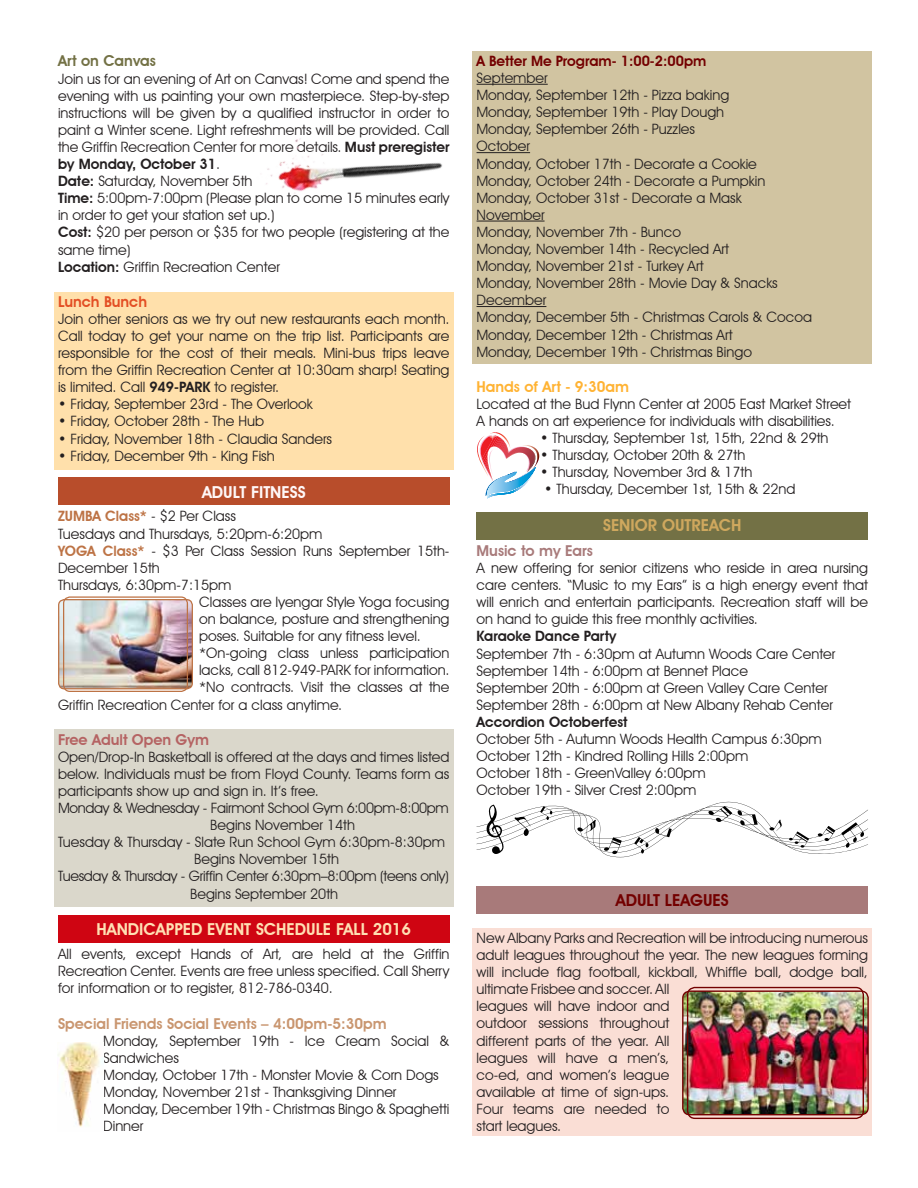
<style>
.page{position:relative;width:918px;height:1188px;background:#fff}
.page>*{position:absolute;margin:0;border:0;box-sizing:border-box;transform-origin:0 0}
.t1{font:600 16.5px "Avant Garde IT Cby BT";color:#ffe0b3}
.t2{font:600 16.5px "Avant Garde IT Cby BT";color:#cfa85e}
.t3{font:600 16.5px "Avant Garde IT Cby BT";color:#fff7f7}
.t4{font:600 16.5px "Avant Garde IT Cby BT";color:#730000}
.t5{font:600 15px "Avant Garde IT Cby BT";color:#c99670}
.t6{font:600 15px "Avant Garde IT Cby BT";color:#ffb333}
.t7{font:600 15px "Avant Garde IT Cby BT";color:#b56363}
.t8{font:600 15px "Avant Garde IT Cby BT";color:#a87a7a}
.t9{font:600 15px "Avant Garde IT Cby BT";color:#737145}
.t10{font:600 15px "Avant Garde IT Cby BT";color:#e34f24}
.t11{font:14.25px/17.1px "Avant Garde IT Cby BT";color:#231f20}
.t12{font:14.25px "Avant Garde IT Cby BT";letter-spacing:-.02em;color:#231f20}
.t13{font:600 14.25px "Avant Garde IT Cby BT";color:#231f20}
.t14{font:600 14.25px "Avant Garde IT Cby BT";color:#730000}
.t15{font:600 14.25px "Avant Garde IT Cby BT";color:#bd7345}
.s1{font-weight:600}
.s2{font-weight:400;color:#231f20}
.s3{font-weight:600;color:#bd7345}
</style>
<div class="page">
<svg style="left:477px;top:801px;width:391px;height:56px"></svg>
<div style="left:54px;top:293px;width:400px;height:177px;background:#ffe0ab"></div>
<div style="left:472px;top:52px;width:400px;height:312px;background:#d1c4a1"></div>
<div style="left:54px;top:729px;width:400px;height:177px;background:#dad7cb"></div>
<div style="left:472px;top:929px;width:400px;height:207px;background:#faded5"></div>
<div style="left:58px;top:478px;width:392px;height:27px;background:#b84d2b"></div>
<div style="left:58px;top:915px;width:392px;height:27px;background:#cf0512"></div>
<div style="left:477px;top:512px;width:391px;height:28px;background:#737145"></div>
<div style="left:477px;top:887px;width:391px;height:27px;background:#a87a7a"></div>
<hr style="left:477px;top:84px;width:71px;height:1px;background:#231f20">
<hr style="left:477px;top:152px;width:53px;height:1px;background:#231f20">
<hr style="left:477px;top:221px;width:68px;height:1px;background:#231f20">
<hr style="left:477px;top:306px;width:69px;height:1px;background:#231f20">
<img style="left:266px;top:138px;width:176px;height:56px">
<img style="left:59px;top:600px;width:133px;height:89px">
<div style="left:58px;top:599px;width:135px;height:90px;border:1px solid #bd7345;border-radius:6px"></div>
<div style="left:63px;top:596px;width:125px;height:96px;border:1px solid #bd7345;border-radius:6px"></div>
<img style="left:57px;top:1042px;width:43px;height:85px">
<svg style="left:477px;top:432px;width:63px;height:67px"></svg>
<img style="left:683px;top:992px;width:185px;height:123px">
<div style="left:682px;top:990px;width:187px;height:125px;border:1px solid #730000;border-radius:7px"></div>
<div style="left:687px;top:987px;width:177px;height:132px;border:1px solid #730000;border-radius:7px"></div>
<p class="t9" style="left:58px;top:52px;width:100px">Art on Canvas</p>
<p class="t11" style="left:58px;top:70px;width:393px">Join us for an evening of Art on Canvas! Come and spend the evening with us painting your own masterpiece. Step-by-step instructions will be given by a qualified instructor in order to paint a Winter scene. Light refreshments will be provided. Call the Griffin Recreation Center for more details. <span class="s1">Must preregister by Monday, October 31</span>.<br><span class="s1">Date:</span> Saturday, November 5th<br><span class="s1">Time:</span> 5:00pm-7:00pm (Please plan to come 15 minutes early in order to get your station set up.)<br><span class="s1">Cost:</span> $20 per person or $35 for two people (registering at the same time)<br><span class="s1">Location:</span> Griffin Recreation Center</p>
<p class="t10" style="left:58px;top:292px;width:91px">Lunch Bunch</p>
<p class="t11" style="left:58px;top:310px;width:393px;text-align:justify">Join other seniors as we try out new restaurants each month.<br>Call today to get your name on the trip list. Participants are responsible for the cost of their meals. Mini-bus trips leave from the Griffin Recreation Center at 10:30am sharp! Seating is limited. Call <span class="s1">949-PARK</span> to register.</p>
<p class="t11" style="left:58px;top:396px;width:256px">• Friday, September 23rd - The Overlook</p>
<p class="t11" style="left:58px;top:413px;width:208px">• Friday, October 28th - The Hub</p>
<p class="t11" style="left:58px;top:430px;width:276px">• Friday, November 18th - Claudia Sanders</p>
<p class="t11" style="left:58px;top:447px;width:218px">• Friday, December 9th - King Fish</p>
<p class="t3" style="left:202px;top:482px;width:105px">ADULT FITNESS</p>
<p class="t15" style="left:58px;top:508px;width:179px">ZUMBA Class* <span class="s2">- $2 Per Class</span></p>
<p class="t11" style="left:58px;top:525px;width:266px">Tuesdays and Thursdays, 5:20pm-6:20pm</p>
<p class="t11" style="left:58px;top:542px;width:393px"><span class="s3">YOGA Class*</span> - $3 Per Class Session Runs September 15th-</p>
<p class="t11" style="left:58px;top:559px;width:103px">December 15th</p>
<p class="t11" style="left:58px;top:576px;width:175px">Thursdays, 6:30pm-7:15pm</p>
<p class="t11" style="left:199px;top:593px;width:252px">Classes are Iyengar Style Yoga focusing</p>
<p class="t11" style="left:199px;top:610px;width:252px">on balance, posture and strengthening</p>
<p class="t11" style="left:199px;top:627px;width:223px">poses. Suitable for any fitness level.</p>
<p class="t11" style="left:199px;top:644px;width:252px">*On-going class unless participation</p>
<p class="t11" style="left:199px;top:662px;width:252px">lacks, call 812-949-PARK for information.</p>
<p class="t11" style="left:199px;top:679px;width:252px">*No contracts. Visit the classes at the</p>
<p class="t11" style="left:58px;top:696px;width:286px">Griffin Recreation Center for a class anytime.</p>
<p class="t7" style="left:58px;top:730px;width:152px">Free Adult Open Gym</p>
<p class="t11" style="left:58px;top:748px;width:393px">Open/Drop-In Basketball is offered at the days and times listed</p>
<p class="t11" style="left:58px;top:765px;width:393px">below. Individuals must be from Floyd County. Teams form as</p>
<p class="t11" style="left:58px;top:782px;width:262px">participants show up and sign in. It’s free.</p>
<p class="t12" style="left:58px;top:799px;width:392px">Monday &amp; Wednesday - Fairmont School Gym 6:00pm-8:00pm</p>
<p class="t11" style="left:210px;top:816px;width:146px">Begins November 14th</p>
<p class="t11" style="left:58px;top:833px;width:389px">Tuesday &amp; Thursday - Slate Run School Gym 6:30pm-8:30pm</p>
<p class="t11" style="left:194px;top:851px;width:146px">Begins November 15th</p>
<p class="t12" style="left:58px;top:868px;width:392px">Tuesday &amp; Thursday - Griffin Center 6:30pm–8:00pm (teens only)</p>
<p class="t11" style="left:190px;top:885px;width:150px">Begins September 20th</p>
<p class="t1" style="left:96px;top:920px;width:316px">HANDICAPPED EVENT SCHEDULE FALL 2016</p>
<p class="t11" style="left:58px;top:946px;width:393px;text-align:justify">All events, except Hands of Art, are held at the Griffin Recreation Center. Events are free unless specified. Call Sherry for information or to register, 812-786-0340.</p>
<p class="t5" style="left:58px;top:1014px;width:330px">Special Friends Social Events – 4:00pm-5:30pm</p>
<p class="t11" style="left:103px;top:1032px;width:348px">Monday, September 19th - Ice Cream Social &amp; Sandwiches<br>Monday, October 17th - Monster Movie &amp; Corn Dogs Monday, November 21st - Thanksgiving Dinner Monday, December 19th - Christmas Bingo &amp; Spaghetti Dinner</p>
<p class="t14" style="left:477px;top:52px;width:231px">A Better Me Program- 1:00-2:00pm</p>
<p class="t11" style="left:477px;top:69px;width:337px">September<br>Monday, September 12th - Pizza baking<br>Monday, September 19th - Play Dough<br>Monday, September 26th - Puzzles<br>October<br>Monday, October 17th - Decorate a Cookie<br>Monday, October 24th - Decorate a Pumpkin<br>Monday, October 31st - Decorate a Mask<br>November<br>Monday, November 7th - Bunco<br>Monday, November 14th - Recycled Art<br>Monday, November 21st - Turkey Art<br>Monday, November 28th - Movie Day &amp; Snacks<br>December<br>Monday, December 5th - Christmas Carols &amp; Cocoa<br>Monday, December 12th - Christmas Art<br>Monday, December 19th - Christmas Bingo</p>
<p class="t6" style="left:477px;top:377px;width:154px">Hands of Art - 9:30am</p>
<p class="t11" style="left:477px;top:395px;width:376px">Located at the Bud Flynn Center at 2005 East Market Street<br>A hands on art experience for individuals with disabilities.</p>
<p class="t11" style="left:540px;top:429px;width:290px">• Thursday, September 1st, 15th, 22nd &amp; 29th</p>
<p class="t11" style="left:540px;top:446px;width:207px">• Thursday, October 20th &amp; 27th</p>
<p class="t11" style="left:540px;top:463px;width:214px">• Thursday, November 3rd &amp; 17th</p>
<p class="t11" style="left:544px;top:481px;width:253px">• Thursday, December 1st, 15th &amp; 22nd</p>
<p class="t2" style="left:603px;top:515px;width:140px">SENIOR OUTREACH</p>
<p class="t8" style="left:477px;top:542px;width:118px">Music to my Ears</p>
<p class="t11" style="left:477px;top:559px;width:393px;text-align:justify">A new offering for senior citizens who reside in area nursing care centers. “Music to my Ears” is a high energy event that will enrich and entertain participants. Recreation staff will be on hand to guide this free monthly activities.</p>
<p class="t13" style="left:477px;top:628px;width:141px">Karaoke Dance Party</p>
<p class="t11" style="left:477px;top:645px;width:360px">September 7th - 6:30pm at Autumn Woods Care Center September 14th - 6:00pm at Bennet Place<br>September 20th - 6:00pm at Green Valley Care Center September 28th - 6:00pm at New Albany Rehab Center</p>
<p class="t13" style="left:477px;top:713px;width:152px">Accordion Octoberfest</p>
<p class="t11" style="left:477px;top:730px;width:347px">October 5th - Autumn Woods Health Campus 6:30pm October 12th - Kindred Rolling Hills 2:00pm<br>October 18th - GreenValley 6:00pm<br>October 19th - Silver Crest 2:00pm</p>
<p class="t4" style="left:616px;top:890px;width:114px">ADULT LEAGUES</p>
<p class="t11" style="left:477px;top:929px;width:393px">New Albany Parks and Recreation will be introducing numerous adult leagues throughout the year. The new leagues forming will include flag football, kickball, Whiffle ball, dodge ball, ultimate Frisbee and soccer. All<br>leagues will have indoor and<br>outdoor sessions throughout<br>different parts of the year. All<br>leagues will have a men’s,<br>co-ed, and women’s league<br>available at time of sign-ups.<br>Four teams are needed to<br>start leagues.</p>
</div>
